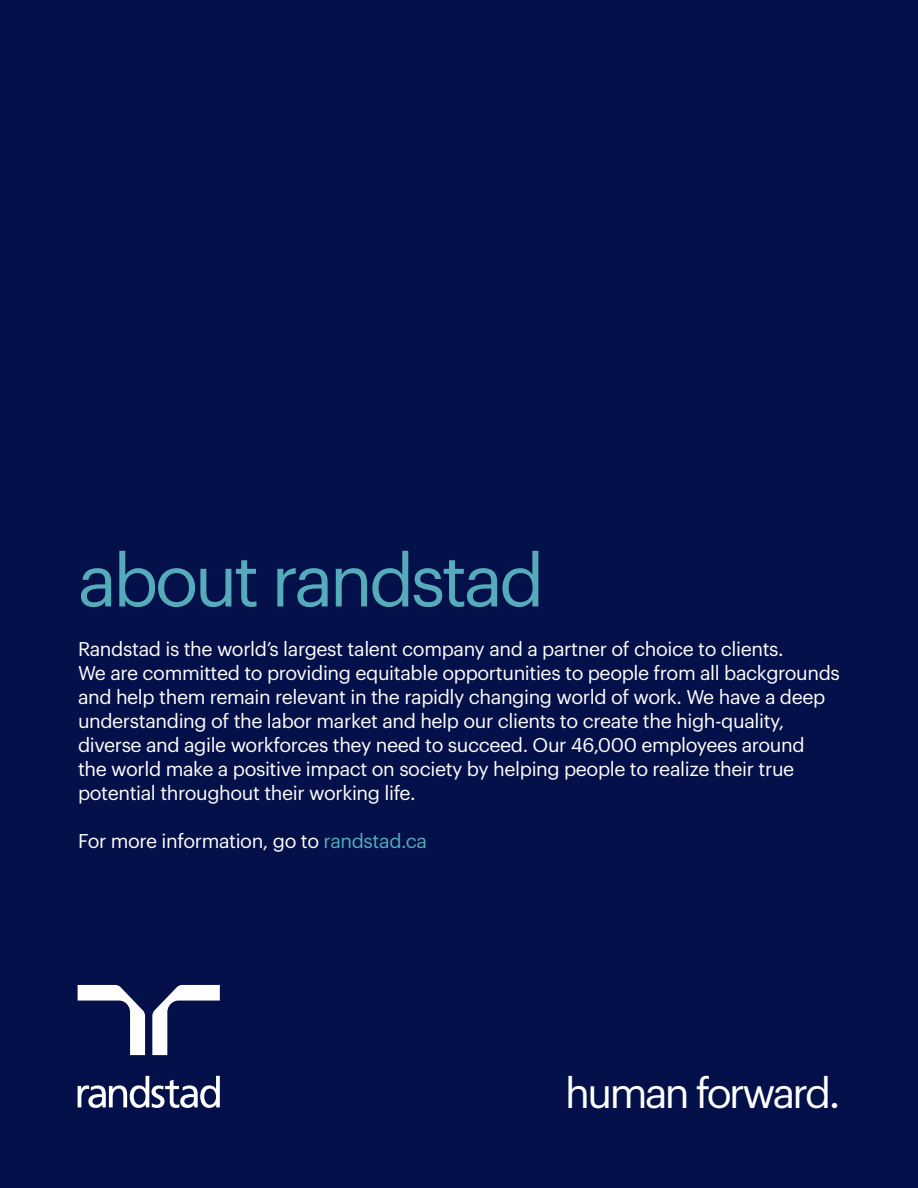
<style>
.page{position:relative;width:918px;height:1188px;background:#041049}
.page>*{position:absolute;margin:0;border:0;box-sizing:border-box;transform-origin:0 0}
.t1{font:72px "Graphik";letter-spacing:-.05em;color:#55abb9}
.t2{font:41.55px "Graphik";letter-spacing:-.06em;color:#fff}
.t3{font:19.5px/24px "Graphik";letter-spacing:-.02em;color:#fff}
.s1{color:#55abb9}
</style>
<div class="page">
<svg style="left:78px;top:985px;width:67px;height:70px"></svg>
<svg style="left:152px;top:985px;width:68px;height:70px"></svg>
<svg style="left:78px;top:1076px;width:142px;height:32px"></svg>
<h1 class="t1" style="left:78px;top:526px;width:468px">about randstad</h1>
<p class="t3" style="left:78px;top:636px;width:763px">Randstad is the world’s largest talent company and a partner of choice to clients.<br>We are committed to providing equitable opportunities to people from all backgrounds and help them remain relevant in the rapidly changing world of work. We have a deep understanding of the labor market and help our clients to create the high-quality, diverse and agile workforces they need to succeed. Our 46,000 employees around<br>the world make a positive impact on society by helping people to realize their true potential throughout their working life.</p>
<p class="t3" style="left:78px;top:828px;width:351px">For more information, go to <span class="s1">randstad.ca</span></p>
<h2 class="t2" style="left:565px;top:1062px;width:277px">human forward.</h2>
</div>
